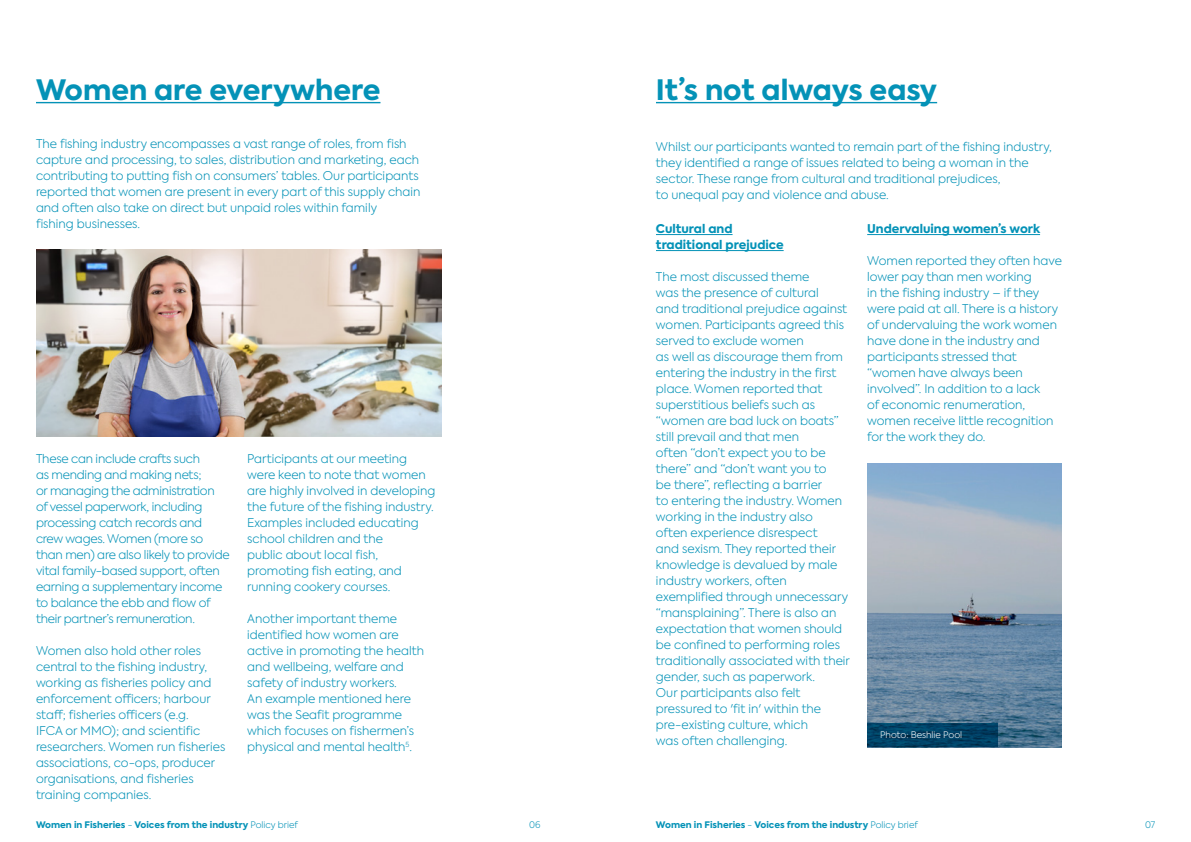
<style>
.page{position:relative;width:1191px;height:842px;background:#fff}
.page>*{position:absolute;margin:0;border:0;box-sizing:border-box;transform-origin:0 0}
.t1{font:800 28px "Axiforma";color:#0492b7}
.t2{font:300 12px/16px "Axiforma";color:#0492b7}
.t3{font:300 12px/16px "Axiforma";letter-spacing:-.02em;color:#0492b7}
.t4{font:800 12px/16px "Axiforma";color:#0492b7}
.t5{font:800 9px "Axiforma";color:#0492b7}
.t6{font:300 9px "Axiforma";color:#fff}
.t7{font:300 9px "Axiforma";color:#0492b7}
.s1{font-weight:300}
</style>
<div class="page">
<hr style="left:656px;top:234px;width:76px;height:1px;background:#0492b7">
<hr style="left:656px;top:250px;width:127px;height:1px;background:#0492b7">
<hr style="left:36px;top:102px;width:344px;height:1px;background:#0492b7">
<hr style="left:656px;top:102px;width:281px;height:1px;background:#0492b7">
<img style="left:36px;top:250px;width:406px;height:187px">
<hr style="left:867px;top:234px;width:173px;height:1px;background:#0492b7">
<img style="left:867px;top:463px;width:194px;height:284px">
<svg style="left:867px;top:724px;width:130px;height:23px;fill:#014165"></svg>
<h1 class="t1" style="left:36px;top:70px;width:346px">Women are everywhere</h1>
<h1 class="t1" style="left:656px;top:70px;width:283px">It’s not always easy</h1>
<p class="t2" style="left:36px;top:135px;width:386px">The fishing industry encompasses a vast range of roles, from fish capture and processing, to sales, distribution and marketing, each contributing to putting fish on consumers’ tables. Our participants reported that women are present in every part of this supply chain and often also take on direct but unpaid roles within family<br>fishing businesses.</p>
<p class="t3" style="left:36px;top:450px;width:195px">These can include crafts such<br>as mending and making nets;<br>or managing the administration<br>of vessel paperwork, including processing catch records and crew wages. Women (more so than men) are also likely to provide vital family-based support, often earning a supplementary income to balance the ebb and flow of their partner’s remuneration.</p>
<p class="t2" style="left:36px;top:642px;width:191px">Women also hold other roles central to the fishing industry, working as fisheries policy and enforcement officers; harbour staff; fisheries officers (e.g.<br>IFCA or MMO); and scientific researchers. Women run fisheries associations, co-ops, producer organisations, and fisheries training companies.</p>
<p class="t2" style="left:247px;top:450px;width:190px">Participants at our meeting were keen to note that women are highly involved in developing the future of the fishing industry.<br>Examples included educating school children and the<br>public about local fish, promoting fish eating, and running cookery courses.</p>
<p class="t2" style="left:247px;top:610px;width:178px">Another important theme identified how women are active in promoting the health and wellbeing, welfare and safety of industry workers.<br>An example mentioned here was the Seafit programme which focuses on fishermen’s physical and mental health<sup>5</sup>.</p>
<p class="t2" style="left:656px;top:139px;width:397px">Whilst our participants wanted to remain part of the fishing industry, they identified a range of issues related to being a woman in the sector. These range from cultural and traditional prejudices,<br>to unequal pay and violence and abuse.</p>
<p class="t4" style="left:656px;top:221px;width:129px">Cultural and traditional prejudice</p>
<p class="t2" style="left:656px;top:269px;width:195px">The most discussed theme<br>was the presence of cultural<br>and traditional prejudice against women. Participants agreed this served to exclude women<br>as well as discourage them from entering the industry in the first place. Women reported that superstitious beliefs such as “women are bad luck on boats” still prevail and that men<br>often “don’t expect you to be there” and “don’t want you to<br>be there”, reflecting a barrier<br>to entering the industry. Women working in the industry also<br>often experience disrespect<br>and sexism. They reported their knowledge is devalued by male industry workers, often exemplified through unnecessary “mansplaining”. There is also an expectation that women should be confined to performing roles traditionally associated with their gender, such as paperwork.<br>Our participants also felt pressured to 'fit in' within the pre-existing culture, which<br>was often challenging.</p>
<p class="t4" style="left:867px;top:221px;width:175px">Undervaluing women’s work</p>
<p class="t2" style="left:867px;top:253px;width:196px">Women reported they often have lower pay than men working<br>in the fishing industry – if they were paid at all. There is a history of undervaluing the work women have done in the industry and participants stressed that “women have always been involved”. In addition to a lack<br>of economic renumeration, women receive little recognition for the work they do.</p>
<p class="t6" style="left:880px;top:729px;width:83px">Photo: Beshlie Pool</p>
<p class="t5" style="left:36px;top:818px;width:263px">Women in Fisheries <span class="s1">-</span> Voices from the industry <span class="s1">Policy brief</span></p>
<p class="t7" style="left:529px;top:819px;width:13px">06</p>
<p class="t5" style="left:656px;top:818px;width:263px">Women in Fisheries <span class="s1">-</span> Voices from the industry <span class="s1">Policy brief</span></p>
<p class="t7" style="left:1145px;top:819px;width:12px">07</p>
</div>
